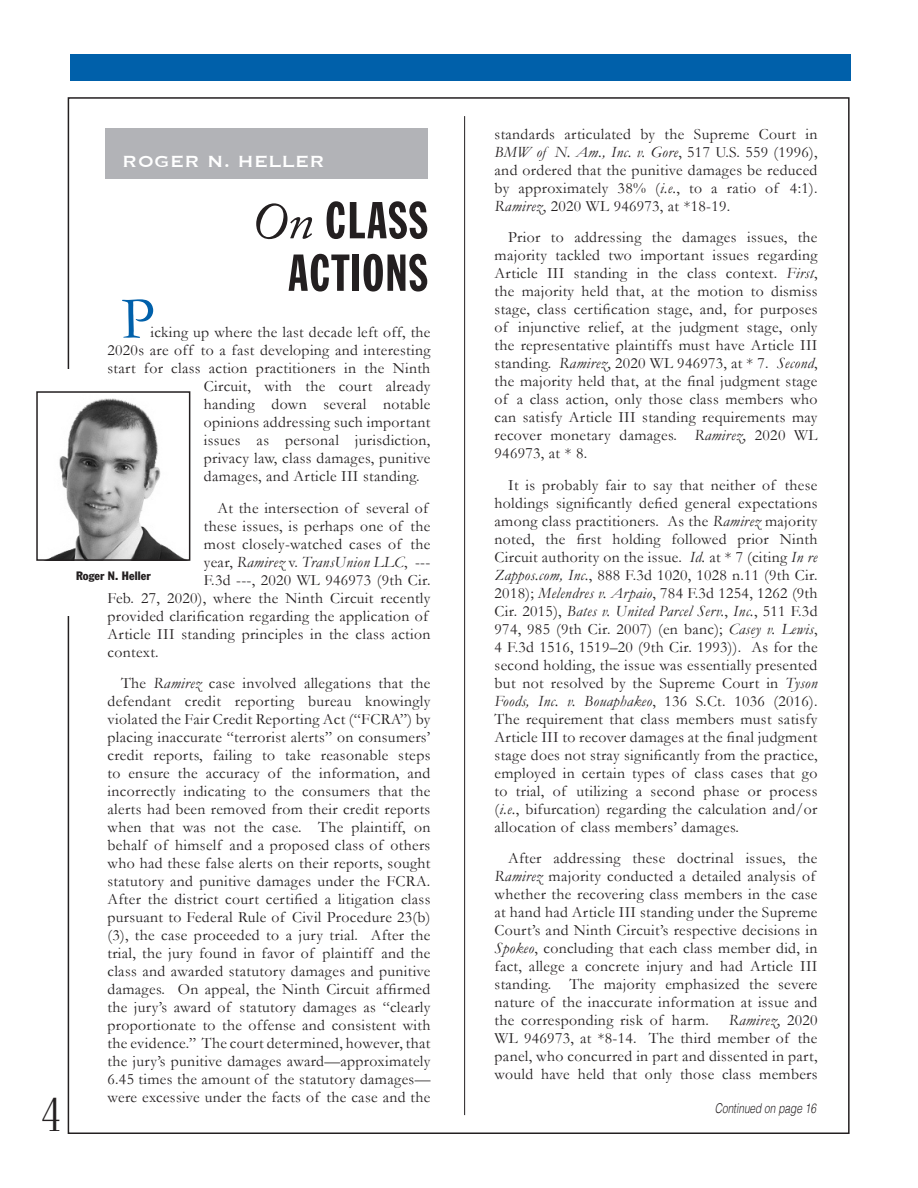
<style>
.page{position:relative;width:918px;height:1188px;background:#fff}
.page>*{position:absolute;margin:0;border:0;box-sizing:border-box;transform-origin:0 0}
.t1{font:60px "Garamond";color:#0060aa}
.t2{font:51px/52.5px "Franklin Gothic Extra Cond";letter-spacing:.03em;color:#231f20;text-align:right}
.t3{font:300 42px "Eden Pro";color:#231f20;scale:.9 1}
.t4{font:21px "Copperplate";letter-spacing:.02em;color:#fff}
.t5{font:15.75px/18px "Garamond";letter-spacing:.02em;color:#231f20;text-align:justify}
.t6{font:italic 15.75px "Garamond";letter-spacing:.02em;color:#231f20}
.t7{font:italic 300 13.5px "Helvetica";color:#231f20;scale:.75 1}
.t8{font:condensed 12px "Franklin Gothic";letter-spacing:.01em;color:#231f20}
.s1{font-family:"Adobe Caslon";font-style:italic}
.s2{font-style:normal}
.s3{font-style:italic}
</style>
<div class="page">
<div style="left:70px;top:54px;width:780px;height:27px;background:#0060aa"></div>
<hr style="left:464px;top:116px;width:1px;height:999px;background:#231f20">
<img style="left:50px;top:398px;width:133px;height:160px">
<div style="left:36px;top:391px;width:154px;height:170px;border:2px solid #231f20"></div>
<div style="left:106px;top:129px;width:322px;height:50px;background:#b2b3b7"></div>
<p class="t3" style="left:42px;top:1088px;width:21px">4</p>
<p class="t4" style="left:122px;top:148px;width:204px">ROGER N. HELLER</p>
<p class="t2" style="left:251px;top:194px;width:178px"><span class="s1">On</span> CLASS<br>ACTIONS</p>
<p class="t1" style="left:121px;top:278px;width:35px">P</p>
<p class="t5" style="left:151px;top:323px;width:281px">icking up where the last decade left off, the</p>
<p class="t5" style="left:108px;top:341px;width:324px">2020s are off to a fast developing and interesting</p>
<p class="t5" style="left:108px;top:359px;width:324px">start for class action practitioners in the Ninth</p>
<p class="t5" style="left:204px;top:377px;width:228px">Circuit, with the court already</p>
<p class="t5" style="left:204px;top:395px;width:228px">handing down several notable</p>
<p class="t5" style="left:204px;top:413px;width:228px">opinions addressing such important</p>
<p class="t5" style="left:204px;top:431px;width:228px">issues as personal jurisdiction,</p>
<p class="t5" style="left:204px;top:449px;width:228px">privacy law, class damages, punitive</p>
<p class="t5" style="left:204px;top:467px;width:217px">damages, and Article III standing.</p>
<p class="t5" style="left:217px;top:498px;width:212px">At the intersection of several of</p>
<p class="t5" style="left:204px;top:516px;width:228px">these issues, is perhaps one of the</p>
<p class="t5" style="left:204px;top:534px;width:228px">most closely-watched cases of the</p>
<p class="t6" style="left:204px;top:552px;width:228px"><span class="s2">year,</span> Ramirez <span class="s2">v.</span> TransUnion LLC<span class="s2">, ---</span></p>
<p class="t5" style="left:204px;top:570px;width:228px">F.3d ---, 2020 WL 946973 (9th Cir.</p>
<p class="t5" style="left:108px;top:588px;width:324px">Feb. 27, 2020), where the Ninth Circuit recently</p>
<p class="t5" style="left:108px;top:606px;width:322px">provided clarification regarding the application of</p>
<p class="t5" style="left:108px;top:624px;width:324px">Article III standing principles in the class action</p>
<p class="t5" style="left:108px;top:642px;width:53px">context.</p>
<p class="t5" style="left:108px;top:674px;width:324px;text-indent:14px">The <span class="s3">Ramirez</span> case involved allegations that the defendant credit reporting bureau knowingly violated the Fair Credit Reporting Act (“FCRA”) by placing inaccurate “terrorist alerts” on consumers’ credit reports, failing to take reasonable steps to ensure the accuracy of the information, and incorrectly indicating to the consumers that the alerts had been removed from their credit reports when that was not the case. The plaintiff, on behalf of himself and a proposed class of others who had these false alerts on their reports, sought statutory and punitive damages under the FCRA.<br>After the district court certified a litigation class pursuant to Federal Rule of Civil Procedure 23(b) (3), the case proceeded to a jury trial. After the trial, the jury found in favor of plaintiff and the class and awarded statutory damages and punitive damages. On appeal, the Ninth Circuit affirmed the jury’s award of statutory damages as “clearly proportionate to the offense and consistent with the evidence.” The court determined, however, that the jury’s punitive damages award—approximately 6.45 times the amount of the statutory damages— were excessive under the facts of the case and the</p>
<p class="t8" style="left:76px;top:568px;width:76px">Roger N. Heller</p>
<p class="t5" style="left:495px;top:124px;width:324px">standards articulated by the Supreme Court in <span class="s3">BMW of N. Am., Inc. v. Gore</span>, 517 U.S. 559 (1996), and ordered that the punitive damages be reduced by approximately 38% (<span class="s3">i.e.</span>, to a ratio of 4:1).<br><span class="s3">Ramirez</span>, 2020 WL 946973, at *18-19.</p>
<p class="t5" style="left:495px;top:228px;width:324px;text-indent:14px">Prior to addressing the damages issues, the majority tackled two important issues regarding Article III standing in the class context. <span class="s3">First</span>, the majority held that, at the motion to dismiss stage, class certification stage, and, for purposes of injunctive relief, at the judgment stage, only the representative plaintiffs must have Article III standing. <span class="s3">Ramirez</span>, 2020 WL 946973, at * 7. <span class="s3">Second</span>, the majority held that, at the final judgment stage of a class action, only those class members who can satisfy Article III standing requirements may recover monetary damages. <span class="s3">Ramirez</span>, 2020 WL 946973, at * 8.</p>
<p class="t5" style="left:495px;top:475px;width:324px;text-indent:14px">It is probably fair to say that neither of these holdings significantly defied general expectations among class practitioners. As the <span class="s3">Ramirez</span> majority noted, the first holding followed prior Ninth Circuit authority on the issue. <span class="s3">Id.</span> at * 7 (citing <span class="s3">In re Zappos.com, Inc.</span>, 888 F.3d 1020, 1028 n.11 (9th Cir.<br>2018); <span class="s3">Melendres v. Arpaio</span>, 784 F.3d 1254, 1262 (9th Cir. 2015), <span class="s3">Bates v. United Parcel Serv.</span>, <span class="s3">Inc.</span>, 511 F.3d 974, 985 (9th Cir. 2007) (en banc); <span class="s3">Casey v. Lewis</span>, 4 F.3d 1516, 1519–20 (9th Cir. 1993)). As for the second holding, the issue was essentially presented but not resolved by the Supreme Court in <span class="s3">Tyson Foods, Inc. v. Bouaphakeo</span>, 136 S.Ct. 1036 (2016).<br>The requirement that class members must satisfy Article III to recover damages at the final judgment stage does not stray significantly from the practice, employed in certain types of class cases that go to trial, of utilizing a second phase or process (<span class="s3">i.e.</span>, bifurcation) regarding the calculation and/or allocation of class members’ damages.</p>
<p class="t5" style="left:495px;top:849px;width:324px;text-align:left;text-indent:14px">After addressing these doctrinal issues, the <span class="s3">Ramirez</span> majority conducted a detailed analysis of whether the recovering class members in the case at hand had Article III standing under the Supreme Court’s and Ninth Circuit’s respective decisions in <span class="s3">Spokeo</span>, concluding that each class member did, in fact, allege a concrete injury and had Article III standing. The majority emphasized the severe nature of the inaccurate information at issue and the corresponding risk of harm. <span class="s3">Ramirez</span>, 2020<br>WL 946973, at *8-14. The third member of the panel, who concurred in part and dissented in part, would have held that only those class members</p>
<p class="t7" style="left:715px;top:1097px;width:137px">Continued on page 16</p>
</div>
